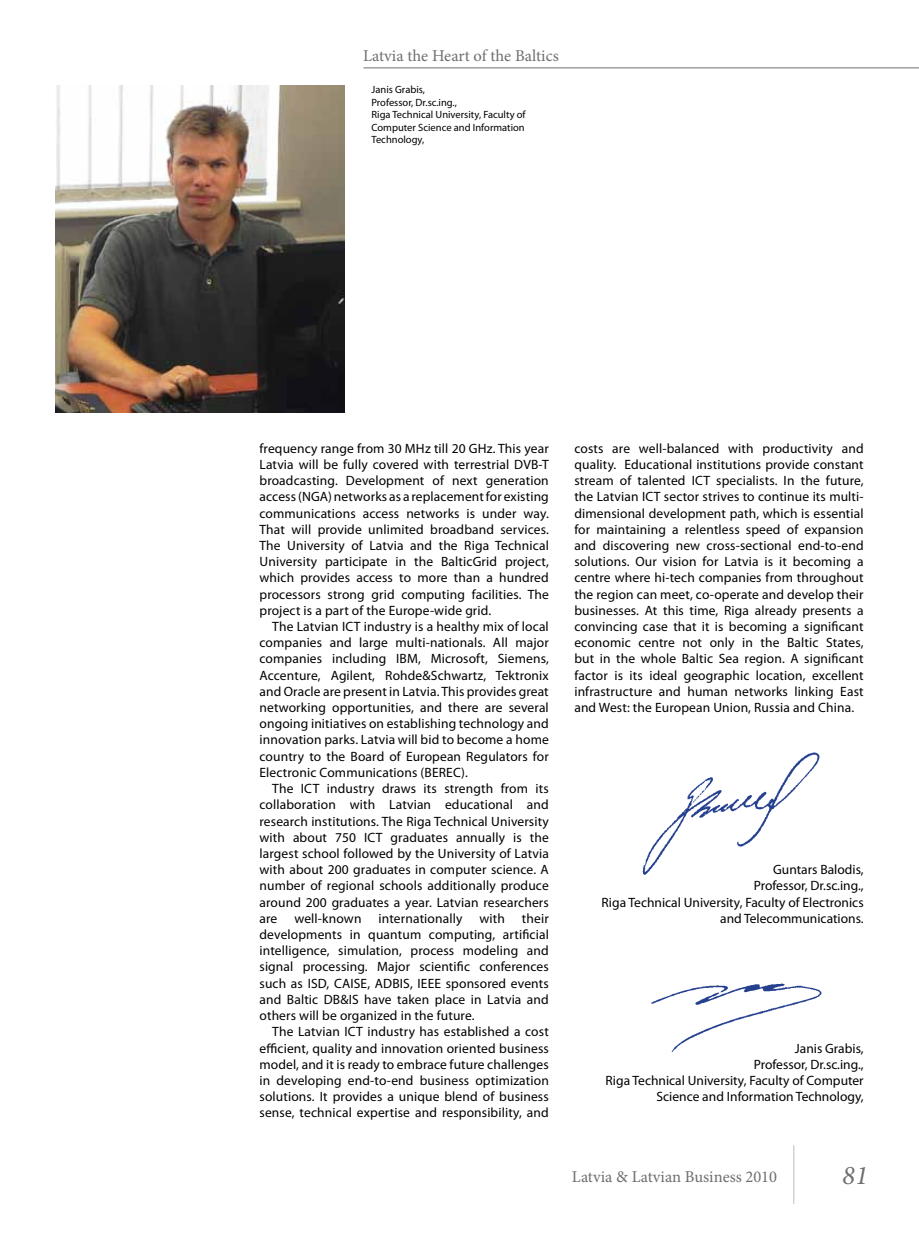
<style>
.page{position:relative;width:919px;height:1234px;background:#fff}
.page>*{position:absolute;margin:0;border:0;box-sizing:border-box;transform-origin:0 0}
.t1{font:italic 27px "Minion Pro";color:#6d6e71}
.t2{font:16.5px "Minion Pro";color:#6d6e71}
.t3{font:13.5px/16.2px "Myriad Pro";letter-spacing:.01em;color:#000;text-align:justify}
.t4{font:10.5px/12.6px "Myriad Pro";color:#000}
</style>
<div class="page">
<hr style="left:793px;top:1144px;width:1px;height:59px;background:#bcbec0">
<hr style="left:363px;top:67px;width:555px;height:1px;background:#6d6e71">
<img style="left:55px;top:85px;width:289px;height:327px">
<img style="left:651px;top:983px;width:171px;height:69px">
<img style="left:642px;top:752px;width:178px;height:123px">
<p class="t2" style="left:363px;top:45px;width:197px">Latvia the Heart of the Baltics</p>
<p class="t4" style="left:371px;top:83px;width:156px">Janis Grabis,<br>Professor, Dr.sc.ing.,<br>Riga Technical University, Faculty of<br>Computer Science and Information<br>Technology,</p>
<p class="t3" style="left:259px;top:439px;width:291px">frequency range from 30 MHz till 20 GHz. This year Latvia will be fully covered with terrestrial DVB-T broadcasting. Development of next generation access (NGA) networks as a replacement for existing communications access networks is under way.<br>That will provide unlimited broadband services.<br>The University of Latvia and the Riga Technical University participate in the BalticGrid project, which provides access to more than a hundred processors strong grid computing facilities. The project is a part of the Europe-wide grid.</p>
<p class="t3" style="left:259px;top:618px;width:291px;text-indent:13px">The Latvian ICT industry is a healthy mix of local companies and large multi-nationals. All major companies including IBM, Microsoft, Siemens, Accenture, Agilent, Rohde&amp;Schwartz, Tektronix and Oracle are present in Latvia. This provides great networking opportunities, and there are several ongoing initiatives on establishing technology and innovation parks. Latvia will bid to become a home country to the Board of European Regulators for Electronic Communications (BEREC).</p>
<p class="t3" style="left:259px;top:780px;width:291px;text-indent:13px">The ICT industry draws its strength from its collaboration with Latvian educational and research institutions. The Riga Technical University with about 750 ICT graduates annually is the largest school followed by the University of Latvia with about 200 graduates in computer science. A number of regional schools additionally produce around 200 graduates a year. Latvian researchers are</p>
<p class="t3" style="left:259px;top:909px;width:291px;text-indent:262px">their developments in quantum computing, artificial intelligence, simulation, process modeling and signal processing. Major scientific conferences such as ISD, CAISE, ADBIS, IEEE sponsored events and Baltic DB&amp;IS have taken place in Latvia and others will be organized in the future.</p>
<p class="t3" style="left:259px;top:1023px;width:291px;text-indent:13px">The Latvian ICT industry has established a cost efficient, quality and innovation oriented business model, and it is ready to embrace future challenges in developing end-to-end business optimization solutions. It provides a unique blend of business sense, technical expertise and responsibility, and</p>
<p class="t3" style="left:294px;top:909px;width:69px">well-known</p>
<p class="t3" style="left:378px;top:909px;width:85px">internationally</p>
<p class="t3" style="left:479px;top:909px;width:27px">with</p>
<p class="t3" style="left:574px;top:439px;width:291px">costs are well-balanced with productivity and quality. Educational institutions provide constant stream of talented ICT specialists. In the future, the Latvian ICT sector strives to continue its multi&shy;dimensional development path, which is essential for maintaining a relentless speed of expansion and discovering new cross-sectional end-to-end solutions. Our vision for Latvia is it becoming a centre where hi-tech companies from throughout the region can meet, co-operate and develop their businesses. At this time, Riga already presents a convincing case that it is becoming a significant economic centre not only in the Baltic States, but in the whole Baltic Sea region. A significant factor is its ideal geographic location, excellent infrastructure and human networks linking East and West: the European Union, Russia and China.</p>
<p class="t3" style="left:601px;top:861px;width:263px;text-align:right">Guntars Balodis,<br>Professor, Dr.sc.ing.,<br>Riga Technical University, Faculty of Electronics and Telecommunications.</p>
<p class="t3" style="left:605px;top:1039px;width:259px;text-align:right">Janis Grabis,<br>Professor, Dr.sc.ing.,<br>Riga Technical University, Faculty of Computer<br>Science and Information Technology,</p>
<p class="t2" style="left:572px;top:1165px;width:207px">Latvia &amp; Latvian Business 2010</p>
<h1 class="t1" style="left:842px;top:1156px;width:27px">81</h1>
</div>
